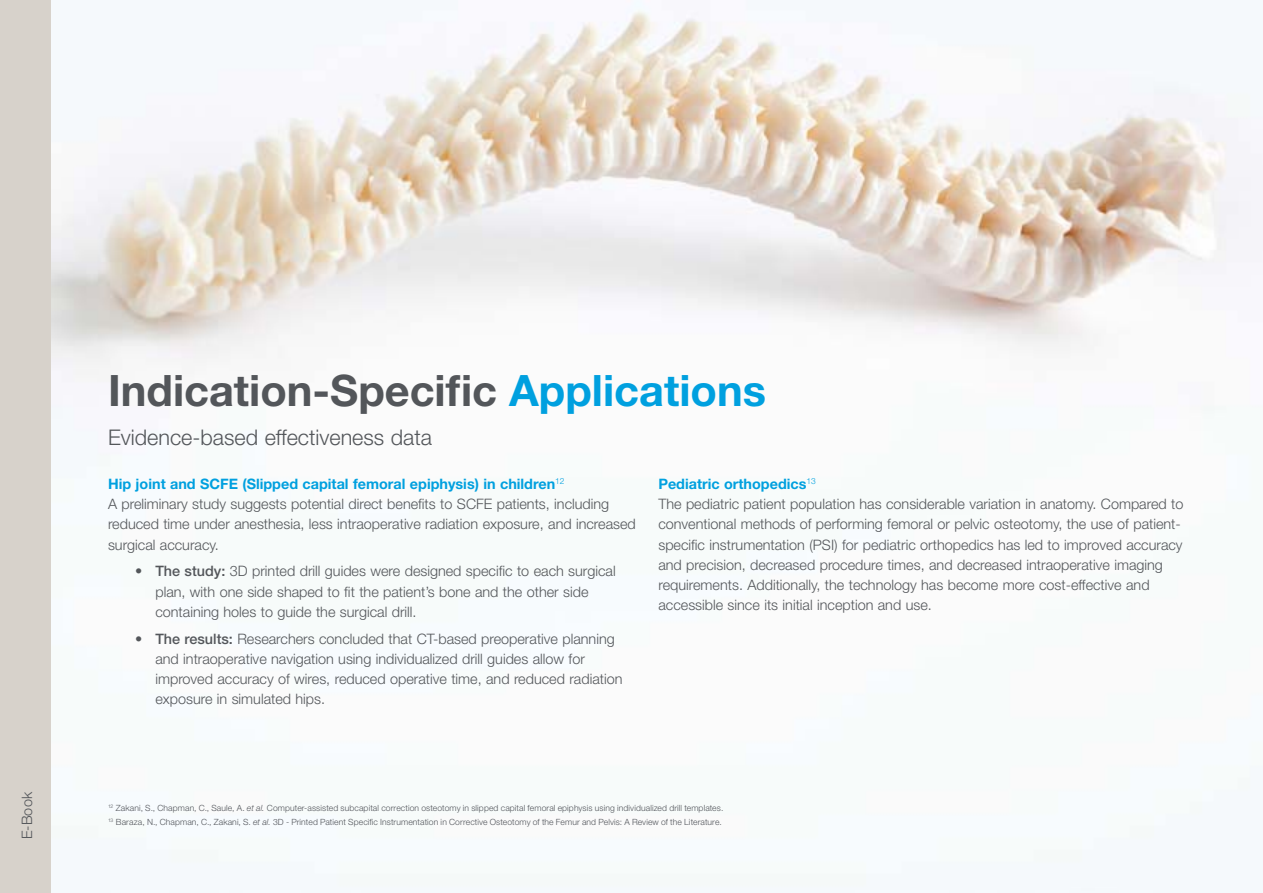
<style>
.page{position:relative;width:1263px;height:893px;background:#fff}
.page>*{position:absolute;margin:0;border:0;box-sizing:border-box;transform-origin:0 0}
.t1{font:700 43.35px "Helvetica Neue LT Std";color:#53565a}
.t2{font:300 21.6px "Helvetica Neue LT Std";color:#53565a}
.t3{font:300 14.4px/20.1px "Helvetica Neue LT Std";color:#53565a}
.t4{font:300 8.55px/13.8px "Helvetica Neue LT Std";letter-spacing:.015em;color:#52555b}
.s1{color:#00a0df}
.s2{font-weight:700;color:#00a0df}
.s3{font-weight:500}
.s4{font-style:italic}
</style>
<div class="page">
<div style="left:0;top:0;width:54px;height:893px;background:#d7d2cb"></div>
<img style="left:52px;top:0;width:1211px;height:893px">
<p class="t3" style="left:17px;top:839px;width:49px;rotate:-90deg">E-Book</p>
<h1 class="t1" style="left:108px;top:363px;width:659px">Indication-Specific <span class="s1">Applications</span></h1>
<h2 class="t2" style="left:108px;top:424px;width:326px">Evidence-based effectiveness data</h2>
<p class="t3" style="left:108px;top:474px;width:529px"><span class="s2">Hip joint and SCFE (Slipped capital femoral epiphysis) in children</span><sup>12<br></sup>A preliminary study suggests potential direct benefits to SCFE patients, including reduced time under anesthesia, less intraoperative radiation exposure, and increased surgical accuracy.</p>
<p class="t3" style="left:155px;top:561px;width:462px;text-indent:-20px"><span class="s3">• The study:</span> 3D printed drill guides were designed specific to each surgical plan, with one side shaped to fit the patient’s bone and the other side containing holes to guide the surgical drill.</p>
<p class="t3" style="left:155px;top:628px;width:469px;text-indent:-20px"><span class="s3">• The results:</span> Researchers concluded that CT-based preoperative planning and intraoperative navigation using individualized drill guides allow for improved accuracy of wires, reduced operative time, and reduced radiation exposure in simulated hips.</p>
<p class="t3" style="left:658px;top:474px;width:526px"><span class="s2">Pediatric orthopedics</span><sup>13<br></sup>The pediatric patient population has considerable variation in anatomy. Compared to conventional methods of performing femoral or pelvic osteotomy, the use of patient&shy;specific instrumentation (PSI) for pediatric orthopedics has led to improved accuracy and precision, decreased procedure times, and decreased intraoperative imaging requirements. Additionally, the technology has become more cost-effective and accessible since its initial inception and use.</p>
<p class="t4" style="left:108px;top:801px;width:617px"><sup>12</sup> Zakani, S., Chapman, C., Saule, A. <span class="s4">et al.</span> Computer-assisted subcapital correction osteotomy in slipped capital femoral epiphysis using individualized drill templates.<br><sup>13</sup> Baraza, N., Chapman, C., Zakani, S. <span class="s4">et al.</span> 3D - Printed Patient Specific Instrumentation in Corrective Osteotomy of the Femur and Pelvis: A Review of the Literature.</p>
</div>
